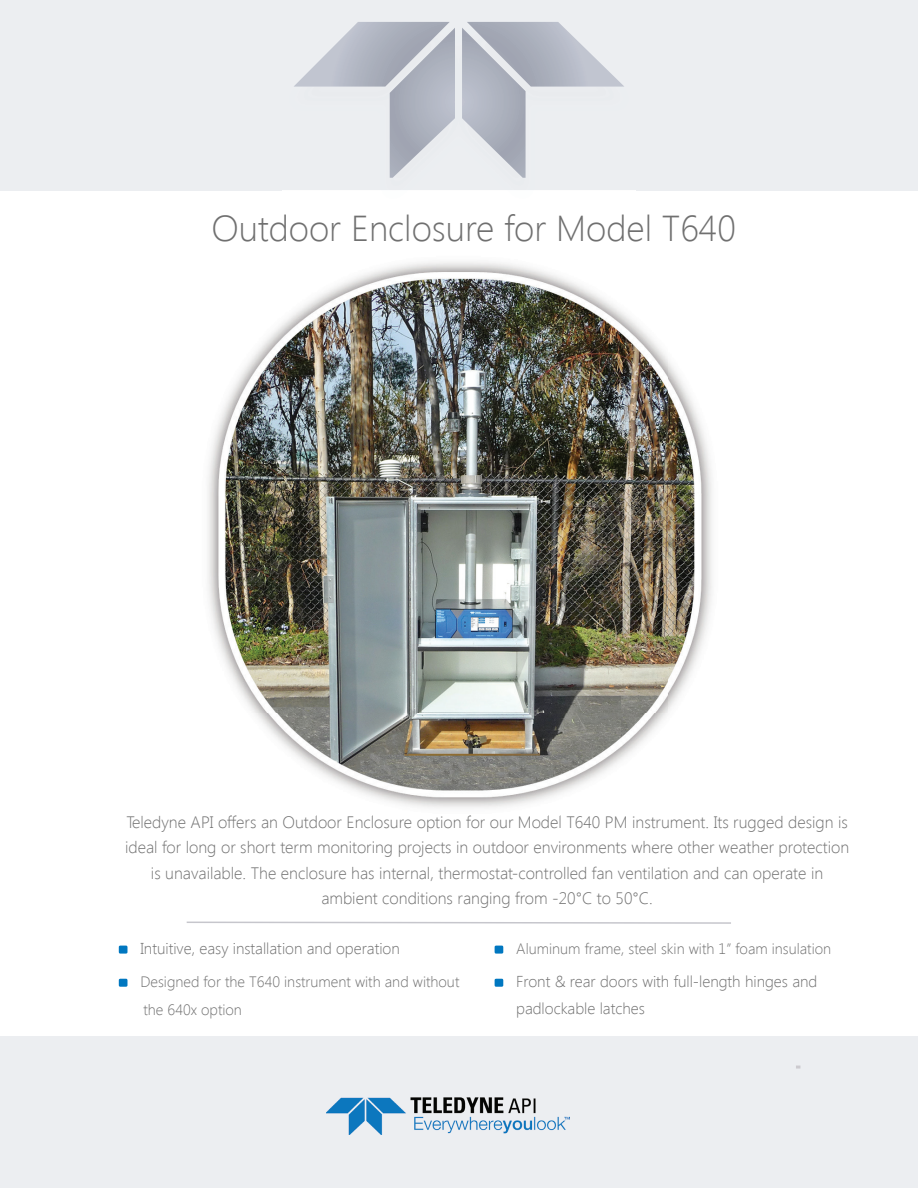
<style>
.page{position:relative;width:918px;height:1188px;background:#fff}
.page>*{position:absolute;margin:0;border:0;box-sizing:border-box;transform-origin:0 0}
.t1{font:300 36px "Segoe UI";color:#707070}
.t2{font:300 16.5px/25.5px "Segoe UI";color:#707070;text-align:center}
.t3{font:300 15.75px/27px "Segoe UI";color:#707070}
.t4{font:300 15px/28.7px "Segoe UI";color:#707070}
</style>
<div class="page">
<div style="left:0;top:1036px;width:918px;height:152px;background:#eceef1"></div>
<div style="left:0;top:0;width:918px;height:190px;background:#eceef1"></div>
<svg style="left:294px;top:22px;width:330px;height:156px"></svg>
<img style="left:326px;top:1097px;width:243px;height:38px">
<div style="left:119px;top:946px;width:8px;height:8px;background:#0077c0;border-radius:2px"></div>
<div style="left:119px;top:979px;width:8px;height:8px;background:#0077c0;border-radius:2px"></div>
<div style="left:495px;top:946px;width:8px;height:8px;background:#0077c0;border-radius:2px"></div>
<div style="left:495px;top:979px;width:8px;height:8px;background:#0077c0;border-radius:2px"></div>
<svg style="left:796px;top:1066px;width:4px;height:3px"></svg>
<svg style="left:186px;top:921px;width:545px;height:3px"></svg>
<img style="left:208px;top:262px;width:504px;height:554px">
<h1 class="t1" style="left:211px;top:203px;width:526px">Outdoor Enclosure for Model T640</h1>
<p class="t2" style="left:125px;top:809px;width:726px">Teledyne API offers an Outdoor Enclosure option for our Model T640 PM instrument. Its rugged design is ideal for long or short term monitoring projects in outdoor environments where other weather protection is unavailable. The enclosure has internal, thermostat-controlled fan ventilation and can operate in ambient conditions ranging from -20°C to 50°C.</p>
<p class="t3" style="left:140px;top:934px;width:261px">Intuitive, easy installation and operation</p>
<p class="t4" style="left:140px;top:967px;width:321px">Designed for the T640 instrument with and without the 640x option</p>
<p class="t4" style="left:516px;top:933px;width:317px">Aluminum frame, steel skin with 1” foam insulation</p>
<p class="t3" style="left:516px;top:967px;width:303px">Front &amp; rear doors with full-length hinges and padlockable latches</p>
</div>
